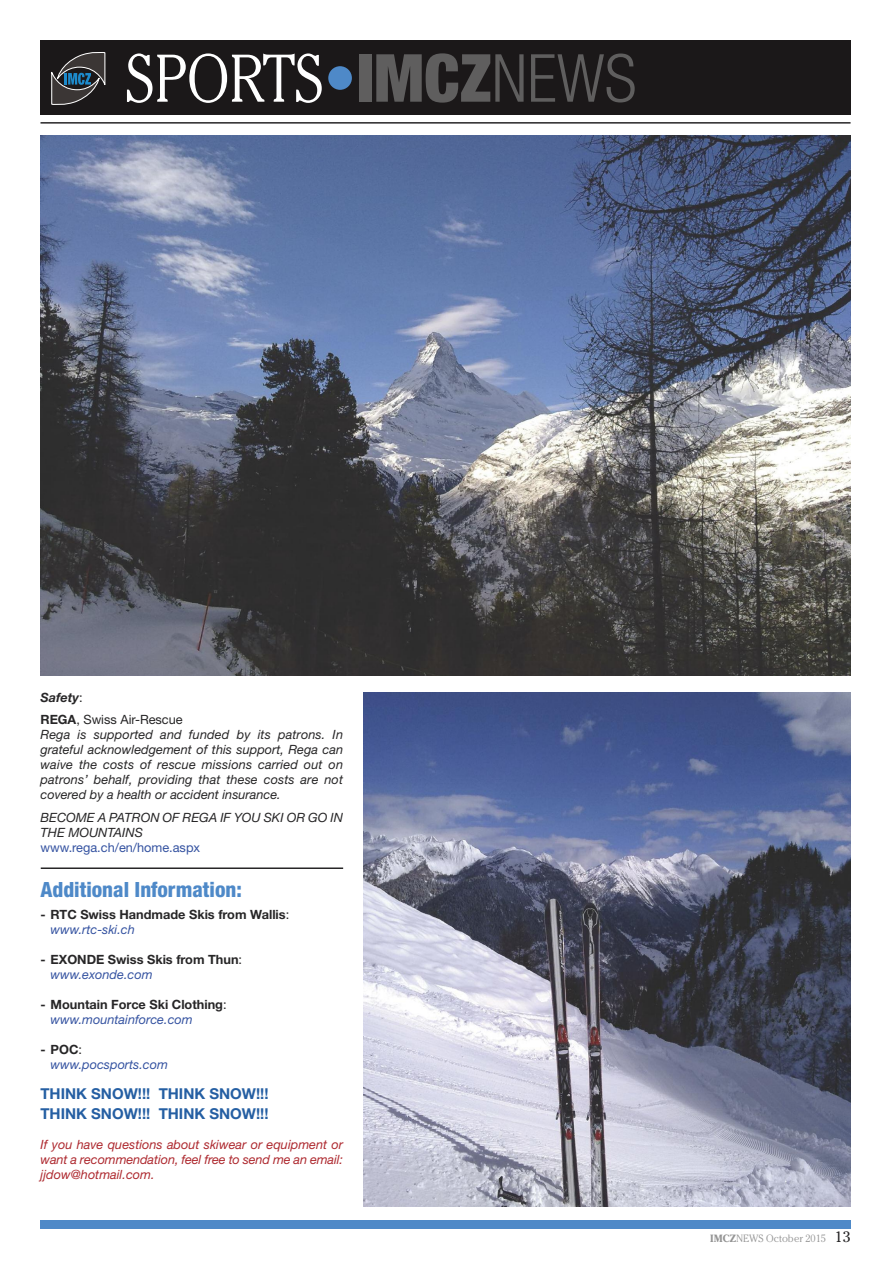
<style>
.page{position:relative;width:893px;height:1263px;background:#fff}
.page>*{position:absolute;margin:0;border:0;box-sizing:border-box;transform-origin:0 0}
.t1{font:300 66.9px "Cheltenham";color:#fff;scale:.87 1}
.t2{font:800 condensed 21px "Helvetica Neue";color:#4e89c8}
.t3{font:700 15px/19.5px "Helvetica Neue";color:#255fa3}
.t4{font:italic 12.75px/15px "Helvetica Neue";color:#272627;text-align:justify}
.t5{font:700 12.75px/15px "Helvetica Neue";color:#272627}
.t6{font:italic 12.75px/15px "Helvetica Neue";letter-spacing:-.01em;color:#ae2a30;text-align:justify}
.t7{font:12.75px/22.5px "Helvetica Neue";color:#272627}
.t8{font:12.75px "Helvetica Neue";color:#3553a1}
.t9{font:italic 12.75px/15px "Helvetica Neue";color:#3553a1}
.t10{font:300 10.5px "Cheltenham";color:#939393}
.s1{font-family:"Helvetica Neue";font-weight:900;font-stretch:condensed;font-size:66.3px;color:#4e89c8}
.s2{font-family:"Helvetica Neue";font-weight:900;font-stretch:condensed;font-size:66.3px;color:#5f5e5e}
.s3{font-family:"Helvetica Neue";font-stretch:condensed;font-size:66.3px;color:#5f5e5e}
.s4{font-weight:700;font-style:italic}
.s5{font-weight:700}
.s6{font-weight:400}
.s7{font-weight:400;font-style:italic;color:#3553a1}
.s8{font-weight:700;font-style:normal;color:#272627}
.s9{font-style:normal;color:#272627}
.s10{font-weight:400;font-size:15px;color:#272627}
</style>
<div class="page">
<div style="left:40px;top:41px;width:810px;height:74px;background:#1b1819"></div>
<svg style="left:51px;top:52px;width:54px;height:53px"></svg>
<hr style="left:40px;top:122px;width:810px;height:2px;background:#272627">
<div style="left:41px;top:1220px;width:810px;height:9px;background:#4e89c8"></div>
<img style="left:40px;top:136px;width:810px;height:540px">
<img style="left:363px;top:693px;width:487px;height:513px">
<hr style="left:41px;top:867px;width:302px;height:2px;background:#272627">
<h1 class="t1" style="left:126px;top:52px;width:589px">SPORTS<span class="s1">•</span><span class="s2">IMCZ</span><span class="s3">NEWS</span></h1>
<p class="t7" style="left:40px;top:687px;width:144px"><span class="s4">Safety</span>:<br><span class="s5">REGA</span>, Swiss Air-Rescue</p>
<p class="t4" style="left:40px;top:729px;width:304px">Rega is supported and funded by its patrons. In grateful acknowledgement of this support, Rega can waive the costs of rescue missions carried out on patrons’ behalf, providing that these costs are not covered by a health or accident insurance.</p>
<p class="t4" style="left:41px;top:811px;width:304px">BECOME A PATRON OF REGA IF YOU SKI OR GO IN<br>THE MOUNTAINS</p>
<p class="t8" style="left:40px;top:843px;width:161px">www.rega.ch/en/home.aspx</p>
<h2 class="t2" style="left:40px;top:882px;width:203px">Additional Information:</h2>
<p class="t5" style="left:51px;top:908px;width:240px;text-indent:-10px">- RTC Swiss Handmade Skis from Wallis<span class="s6">: </span><span class="s7">www.rtc-ski.ch</span></p>
<p class="t5" style="left:51px;top:953px;width:193px;text-indent:-10px">- EXONDE Swiss Skis from Thun<span class="s6">: </span><span class="s7">www.exonde.com</span></p>
<p class="t5" style="left:51px;top:998px;width:177px;text-indent:-10px">- Mountain Force Ski Clothing<span class="s6">: </span><span class="s7">www.mountainforce.com</span></p>
<p class="t9" style="left:51px;top:1044px;width:119px;text-indent:-10px"><span class="s8">- POC</span><span class="s9">: </span>www.pocsports.com</p>
<p class="t3" style="left:40px;top:1086px;width:230px">THINK SNOW!!! THINK SNOW!!!<br>THINK SNOW!!! THINK SNOW!!!</p>
<p class="t6" style="left:40px;top:1138px;width:304px">If you have questions about skiwear or equipment or want a recommendation, feel free to send me an email: jjdow@hotmail.com.</p>
<p class="t10" style="left:710px;top:1234px;width:142px"><span class="s5">IMCZ</span>NEWS October 2015 <span class="s10">13</span></p>
</div>
